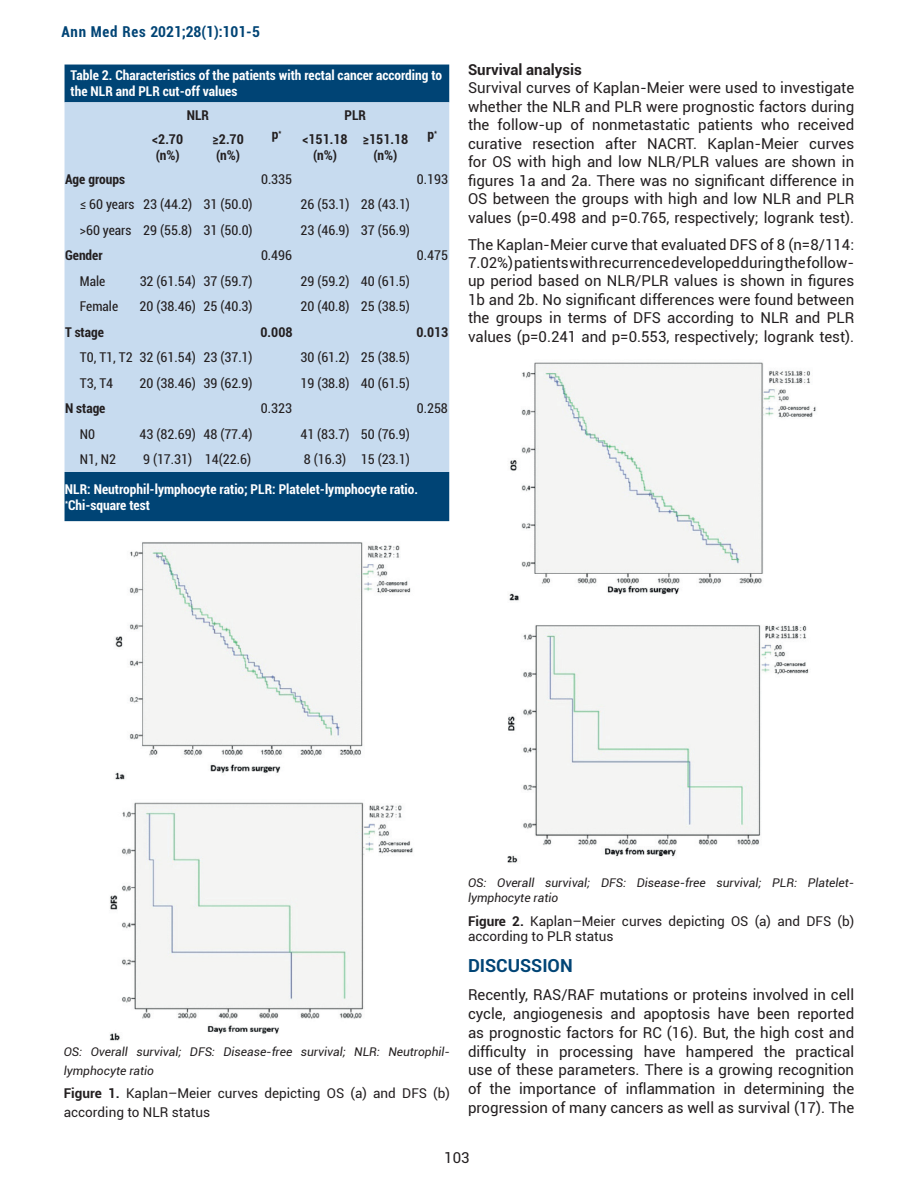
<style>
.page{position:relative;width:918px;height:1188px;background:#fff}
.page>*{position:absolute;margin:0;border:0;box-sizing:border-box;transform-origin:0 0}
.t1{font:700 18px "Roboto";color:#004475}
.t2{font:15px/18.5px "Roboto";color:#231f20;text-align:justify}
.t3{font:700 condensed 15px "Roboto";letter-spacing:.025em;color:#004475}
.t4{font:700 15px "Roboto";color:#231f20}
.t5{font:condensed 13.5px "Roboto";color:#231f20}
.t6{font:700 condensed 13.5px/16.2px "Roboto";color:#fff}
.t7{font:13.5px/18.5px "Roboto";color:#231f20}
.t8{font:700 condensed 13.5px/16.2px "Roboto";color:#231f20}
.t9{font:italic 12px/18.5px "Roboto";color:#231f20}
.s1{font-weight:700}
</style>
<div class="page">
<div style="left:65px;top:65px;width:384px;height:456px;background:#004475"></div>
<div style="left:65px;top:102px;width:384px;height:370px;background:#c7dbef"></div>
<img style="left:115px;top:542px;width:296px;height:238px">
<img style="left:109px;top:802px;width:304px;height:239px">
<img style="left:509px;top:362px;width:307px;height:239px">
<img style="left:507px;top:625px;width:302px;height:238px">
<p class="t3" style="left:61px;top:21px;width:200px">Ann Med Res 2021;28(1):101-5</p>
<p class="t6" style="left:71px;top:67px;width:373px">Table 2. Characteristics of the patients with rectal cancer according to the NLR and PLR cut-off values</p>
<p class="t8" style="left:187px;top:107px;width:24px">NLR</p>
<p class="t8" style="left:272px;top:126px;width:11px">p<sup>*</sup></p>
<p class="t8" style="left:344px;top:107px;width:23px">PLR</p>
<p class="t8" style="left:428px;top:126px;width:11px">p<sup>*</sup></p>
<p class="t8" style="left:152px;top:130px;width:32px">&lt;2.70 (n%)</p>
<p class="t8" style="left:212px;top:130px;width:33px">≥2.70 (n%)</p>
<p class="t8" style="left:303px;top:130px;width:47px;text-align:center">&lt;151.18 (n%)</p>
<p class="t8" style="left:363px;top:130px;width:47px;text-align:center">≥151.18 (n%)</p>
<p class="t8" style="left:65px;top:170px;width:61px">Age groups</p>
<p class="t5" style="left:261px;top:169px;width:33px">0.335</p>
<p class="t5" style="left:417px;top:169px;width:33px">0.193</p>
<p class="t5" style="left:80px;top:195px;width:174px">≤ 60 years 23 (44.2) 31 (50.0)</p>
<p class="t5" style="left:301px;top:195px;width:111px">26 (53.1) 28 (43.1)</p>
<p class="t5" style="left:80px;top:221px;width:174px">&gt;60 years 29 (55.8) 31 (50.0)</p>
<p class="t5" style="left:301px;top:221px;width:111px">23 (46.9) 37 (56.9)</p>
<p class="t8" style="left:65px;top:247px;width:39px">Gender</p>
<p class="t5" style="left:261px;top:246px;width:33px">0.496</p>
<p class="t5" style="left:417px;top:246px;width:33px">0.475</p>
<p class="t5" style="left:80px;top:272px;width:27px">Male</p>
<p class="t5" style="left:140px;top:272px;width:114px">32 (61.54) 37 (59.7)</p>
<p class="t5" style="left:300px;top:272px;width:111px">29 (59.2) 40 (61.5)</p>
<p class="t5" style="left:80px;top:297px;width:40px">Female</p>
<p class="t5" style="left:140px;top:297px;width:114px">20 (38.46) 25 (40.3)</p>
<p class="t5" style="left:300px;top:297px;width:111px">20 (40.8) 25 (38.5)</p>
<p class="t8" style="left:65px;top:323px;width:40px">T stage</p>
<p class="t8" style="left:261px;top:323px;width:33px">0.008</p>
<p class="t8" style="left:416px;top:323px;width:33px">0.013</p>
<p class="t5" style="left:80px;top:348px;width:174px">T0, T1, T2 32 (61.54) 23 (37.1)</p>
<p class="t5" style="left:300px;top:348px;width:111px">30 (61.2) 25 (38.5)</p>
<p class="t5" style="left:80px;top:374px;width:35px">T3, T4</p>
<p class="t5" style="left:140px;top:374px;width:114px">20 (38.46) 39 (62.9)</p>
<p class="t5" style="left:300px;top:374px;width:111px">19 (38.8) 40 (61.5)</p>
<p class="t8" style="left:65px;top:400px;width:42px">N stage</p>
<p class="t5" style="left:261px;top:399px;width:33px">0.323</p>
<p class="t5" style="left:417px;top:399px;width:33px">0.258</p>
<p class="t5" style="left:80px;top:425px;width:17px">N0</p>
<p class="t5" style="left:140px;top:425px;width:114px">43 (82.69) 48 (77.4)</p>
<p class="t5" style="left:300px;top:425px;width:111px">41 (83.7) 50 (76.9)</p>
<p class="t5" style="left:80px;top:450px;width:38px">N1, N2</p>
<p class="t5" style="left:143px;top:450px;width:110px">9 (17.31) 14(22.6)</p>
<p class="t5" style="left:304px;top:450px;width:108px">8 (16.3) 15 (23.1)</p>
<p class="t6" style="left:65px;top:480px;width:355px">NLR: Neutrophil-lymphocyte ratio; PLR: Platelet-lymphocyte ratio. <sup>*</sup>Chi-square test</p>
<p class="t4" style="left:468px;top:59px;width:115px">Survival analysis</p>
<p class="t2" style="left:468px;top:78px;width:388px">Survival curves of Kaplan-Meier were used to investigate whether the NLR and PLR were prognostic factors during the follow-up of nonmetastatic patients who received curative resection after NACRT. Kaplan-Meier curves for OS with high and low NLR/PLR values are shown in figures 1a and 2a. There was no significant difference in OS between the groups with high and low NLR and PLR values (p=0.498 and p=0.765, respectively; logrank test).</p>
<p class="t2" style="left:468px;top:234px;width:388px">The Kaplan-Meier curve that evaluated DFS of 8 (n=8/114:<br>7.02%) patients with recurrence developed during the follow&shy;up period based on NLR/PLR values is shown in figures 1b and 2b. No significant differences were found between the groups in terms of DFS according to NLR and PLR values (p=0.241 and p=0.553, respectively; logrank test).</p>
<p class="t9" style="left:64px;top:1042px;width:388px">OS: Overall survival; DFS: Disease-free survival; NLR: Neutrophil&shy;lymphocyte ratio</p>
<p class="t7" style="left:64px;top:1084px;width:388px"><span class="s1">Figure 1.</span> Kaplan–Meier curves depicting OS (a) and DFS (b) according to NLR status</p>
<p class="t9" style="left:468px;top:875px;width:388px;line-height:15px">OS: Overall survival; DFS: Disease-free survival; PLR: Platelet&shy;lymphocyte ratio</p>
<p class="t7" style="left:468px;top:913px;width:388px;line-height:15px"><span class="s1">Figure 2.</span> Kaplan–Meier curves depicting OS (a) and DFS (b) according to PLR status</p>
<p class="t1" style="left:468px;top:953px;width:106px">DISCUSSION</p>
<p class="t2" style="left:468px;top:984px;width:388px;line-height:18.9px">Recently, RAS/RAF mutations or proteins involved in cell cycle, angiogenesis and apoptosis have been reported as prognostic factors for RC (16). But, the high cost and difficulty in processing have hampered the practical use of these parameters. There is a growing recognition of the importance of inflammation in determining the progression of many cancers as well as survival (17). The</p>
<p class="t2" style="left:444px;top:1148px;width:27px">103</p>
</div>
